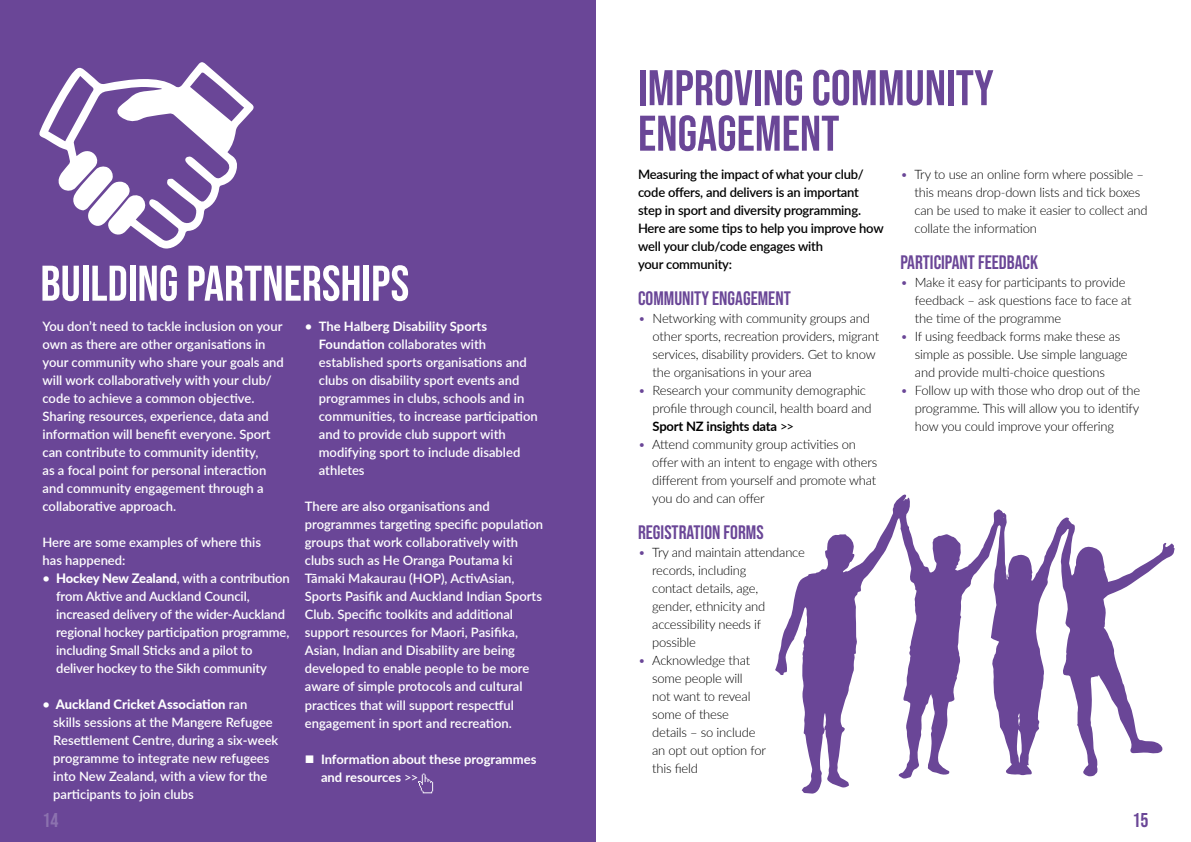
<style>
.page{position:relative;width:1191px;height:842px;background:#fff}
.page>*{position:absolute;margin:0;border:0;box-sizing:border-box;transform-origin:0 0}
.t1{font:50px/45.5px "Bebas Neue";color:#6a4697}
.t2{font:50px "Bebas Neue";color:#fff}
.t3{font:20px "Bebas Neue";color:#8c72af}
.t4{font:20px "Bebas Neue";color:#6a4697}
.t5{font:19.5px "Bebas Neue";color:#6a4697}
.t6{font:600 13px/18px "Lato";color:#fff}
.t7{font:300 13px/18px "Lato";letter-spacing:-.015em;color:#000}
.t8{font:600 13px/18px "Lato";letter-spacing:-.015em;color:#000}
.t9{font:700 13px/18px "Lato";color:#fff}
.s1{font-weight:800}
.s2{font-weight:700}
.s3{font-weight:400}
.s4{color:#6a4697}
</style>
<div class="page">
<div style="left:0;top:0;width:595px;height:842px;background:#6a4697"></div>
<svg style="left:418px;top:774px;width:15px;height:19px"></svg>
<svg style="left:39px;top:62px;width:215px;height:187px"></svg>
<svg style="left:71px;top:166px;width:59px;height:61px"></svg>
<svg style="left:775px;top:494px;width:399px;height:300px"></svg>
<h1 class="t2" style="left:40px;top:255px;width:370px">BUILDING PARTNERSHIPS</h1>
<p class="t6" style="left:43px;top:317px;width:243px">You don’t need to tackle inclusion on your own as there are other organisations in your community who share your goals and will work collaboratively with your club/ code to achieve a common objective.<br>Sharing resources, experience, data and information will benefit everyone. Sport can contribute to community identity,<br>as a focal point for personal interaction and community engagement through a collaborative approach.</p>
<p class="t6" style="left:43px;top:533px;width:220px">Here are some examples of where this has happened:</p>
<p class="t6" style="left:56px;top:569px;width:235px;text-indent:-14px">• <span class="s1">Hockey New Zealand</span>, with a contribution from Aktive and Auckland Council, increased delivery of the wider-Auckland regional hockey participation programme, including Small Sticks and a pilot to deliver hockey to the Sikh community</p>
<p class="t6" style="left:53px;top:695px;width:227px;text-indent:-11px">• <span class="s1">Auckland Cricket Association</span> ran<br>skills sessions at the Mangere Refugee Resettlement Centre, during a six-week programme to integrate new refugees into New Zealand, with a view for the participants to join clubs</p>
<p class="t6" style="left:319px;top:317px;width:220px;text-indent:-14px">• <span class="s2">The Halberg Disability Sports<br>Foundation</span> collaborates with established sports organisations and clubs on disability sport events and programmes in clubs, schools and in communities, to increase participation and to provide club support with modifying sport to include disabled athletes</p>
<p class="t6" style="left:305px;top:497px;width:240px">There are also organisations and programmes targeting specific population groups that work collaboratively with clubs such as He Oranga Poutama ki Tāmaki Makaurau (HOP), ActivAsian, Sports Pasifik and Auckland Indian Sports Club. Specific toolkits and additional support resources for Maori, Pasifika, Asian, Indian and Disability are being developed to enable people to be more aware of simple protocols and cultural practices that will support respectful engagement in sport and recreation.</p>
<p class="t9" style="left:321px;top:749px;width:217px;text-indent:-16px">■ Information about these programmes and resources <span class="s3">&gt;&gt;</span></p>
<h1 class="t1" style="left:638px;top:65px;width:357px">IMPROVING COMMUNITY<br>ENGAGEMENT</h1>
<p class="t8" style="left:638px;top:165px;width:247px">Measuring the impact of what your club/ code offers, and delivers is an important step in sport and diversity programming.<br>Here are some tips to help you improve how well your club/code engages with<br>your community:</p>
<h3 class="t5" style="left:638px;top:287px;width:154px">COMMUNITY ENGAGEMENT</h3>
<p class="t7" style="left:652px;top:309px;width:228px;text-indent:-15px"><span class="s4">•</span> Networking with community groups and other sports, recreation providers, migrant services, disability providers. Get to know the organisations in your area</p>
<p class="t7" style="left:652px;top:381px;width:220px;text-indent:-15px"><span class="s4">•</span> Research your community demographic profile through council, health board and<br><span class="s2">Sport NZ insights data</span> <span class="s3">&gt;&gt;</span></p>
<p class="t7" style="left:652px;top:435px;width:227px;text-indent:-14px"><span class="s4">•</span> Attend community group activities on offer with an intent to engage with others different from yourself and promote what you do and can offer</p>
<h3 class="t5" style="left:638px;top:521px;width:127px">REGISTRATION FORMS</h3>
<p class="t7" style="left:652px;top:543px;width:154px;text-indent:-14px"><span class="s4">•</span> Try and maintain attendance records, including<br>contact details, age,<br>gender, ethnicity and accessibility needs if possible</p>
<p class="t7" style="left:652px;top:651px;width:115px;text-indent:-14px"><span class="s4">•</span> Acknowledge that some people will<br>not want to reveal some of these details – so include an opt out option for this field</p>
<p class="t7" style="left:914px;top:165px;width:234px;text-indent:-14px"><span class="s4">•</span> Try to use an online form where possible – this means drop-down lists and tick boxes can be used to make it easier to collect and collate the information</p>
<h3 class="t5" style="left:900px;top:251px;width:139px">PARTICIPANT FEEDBACK</h3>
<p class="t7" style="left:915px;top:273px;width:218px;text-indent:-15px"><span class="s4">•</span> Make it easy for participants to provide feedback – ask questions face to face at the time of the programme</p>
<p class="t7" style="left:915px;top:327px;width:214px;text-indent:-15px"><span class="s4">•</span> If using feedback forms make these as simple as possible. Use simple language and provide multi-choice questions</p>
<p class="t7" style="left:915px;top:381px;width:227px;text-align:justify;text-indent:-15px"><span class="s4">•</span> Follow up with those who drop out of the programme. This will allow you to identify how you could improve your offering</p>
<h2 class="t3" style="left:43px;top:809px;width:17px">14</h2>
<h2 class="t4" style="left:1132px;top:809px;width:17px">15</h2>
</div>
